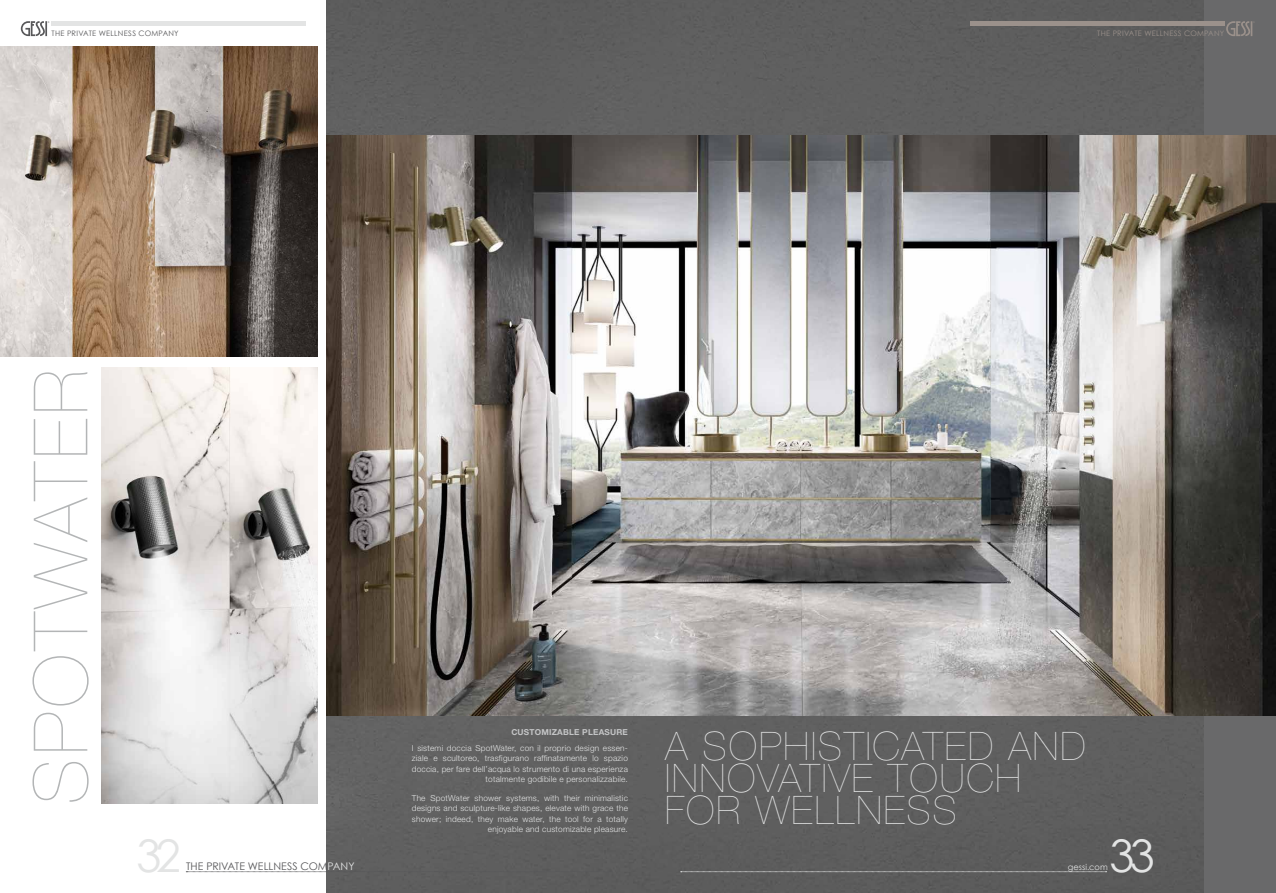
<style>
.page{position:relative;width:1276px;height:893px;background:#fff}
.page>*{position:absolute;margin:0;border:0;box-sizing:border-box;transform-origin:0 0}
.t1{font:200 75px "Helvetica Neue LT Std";letter-spacing:.05em;color:#b3b5b6}
.t2{font:45px "Century Gothic";color:#e3e4e4}
.t3{font:200 39.3px/32.4px "Helvetica Neue LT Std";letter-spacing:.05em;color:#e3e4e4}
.t4{font:10.5px "Century Gothic";color:#58585a}
.t5{font:300 8.25px/10.5px "Helvetica Neue LT Std";letter-spacing:.025em;color:#e3e4e4;text-align:right}
.t6{font:700 8.25px "Helvetica Neue LT Std";letter-spacing:.025em;color:#c4c5c6}
.t7{font:8.25px "Century Gothic";letter-spacing:.01em;color:#e3e4e4}
.t8{font:7.5px "Century Gothic";letter-spacing:.035em;color:#9b918b}
.t9{font:7.5px "Century Gothic";letter-spacing:.035em;color:#58585a}
.s1{color:#e3e4e4}
</style>
<div class="page">
<div style="left:326px;top:0;width:950px;height:893px;background:#69696a"></div>
<div style="left:326px;top:0;width:877px;height:893px;background:#5f5f5f"></div>
<img style="left:326px;top:135px;width:950px;height:580px">
<img style="left:101px;top:367px;width:216px;height:436px">
<img style="left:0;top:46px;width:317px;height:310px">
<div style="left:970px;top:21px;width:254px;height:5px;background:#9b918b"></div>
<svg style="left:1226px;top:21px;width:28px;height:15px"></svg>
<div style="left:52px;top:21px;width:254px;height:5px;background:#e3e4e4"></div>
<svg style="left:21px;top:21px;width:28px;height:15px"></svg>
<svg style="left:681px;top:871px;width:425px;height:1px"></svg>
<svg style="left:186px;top:871px;width:426px;height:1px"></svg>
<p class="t9" style="left:52px;top:28px;width:129px">THE PRIVATE WELLNESS COMPANY</p>
<p class="t8" style="left:1097px;top:28px;width:129px">THE PRIVATE WELLNESS COMPANY</p>
<h1 class="t1" style="left:17px;top:804px;width:437px;rotate:-90deg">SPOTWATER</h1>
<h2 class="t2" style="left:136px;top:824px;width:46px">32</h2>
<p class="t4" style="left:186px;top:859px;width:170px">THE PRIVATE WELLNESS COM<span class="s1">PANY</span></p>
<p class="t6" style="left:511px;top:727px;width:118px">CUSTOMIZABLE PLEASURE</p>
<p class="t5" style="left:412px;top:742px;width:218px">I sistemi doccia SpotWater, con il proprio design essen&shy;ziale e scultoreo, trasfigurano raffinatamente lo spazio doccia, per fare dell’acqua lo strumento di una esperienza totalmente godibile e personalizzabile.</p>
<p class="t5" style="left:412px;top:792px;width:218px">The SpotWater shower systems, with their minimalistic designs and sculpture-like shapes, elevate with grace the shower; indeed, they make water, the tool for a totally enjoyable and customizable pleasure.</p>
<h3 class="t3" style="left:665px;top:729px;width:422px">A SOPHISTICATED AND<br>INNOVATIVE TOUCH<br>FOR WELLNESS</h3>
<h2 class="t2" style="left:1109px;top:824px;width:47px">33</h2>
<p class="t7" style="left:1068px;top:862px;width:41px">gessi.com</p>
</div>
